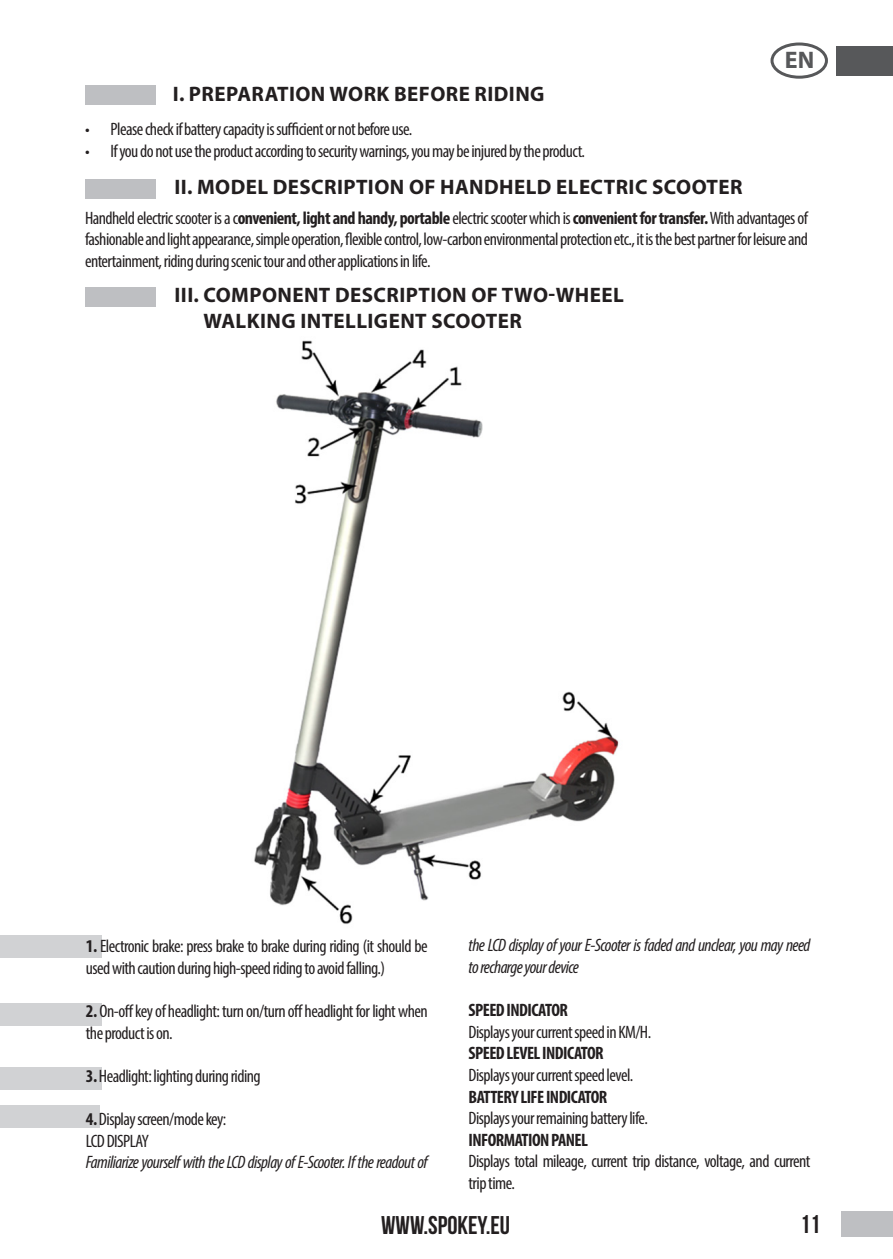
<style>
.page{position:relative;width:893px;height:1259px;background:#fff}
.page>*{position:absolute;margin:0;border:0;box-sizing:border-box;transform-origin:0 0}
.t1{font:25.5px "Bebas Neue";color:#231f20}
.t2{font:700 24px "Myriad Pro";color:#57585a}
.t3{font:700 21px/25.2px "Myriad Pro";letter-spacing:.02em;color:#231f20}
.t4{font:condensed 18px/21.6px "Myriad Pro";letter-spacing:-.03em;color:#231f20}
.t5{font:italic condensed 18px/21.6px "Myriad Pro";letter-spacing:-.03em;color:#231f20}
.t6{font:700 condensed 18px "Myriad Pro";letter-spacing:-.03em;color:#231f20}
.s1{font-weight:700}
</style>
<div class="page">
<div style="left:842px;top:1211px;width:51px;height:26px;background:#bebfc2"></div>
<div style="left:0;top:1105px;width:100px;height:23px;background:#d1d2d4"></div>
<div style="left:837px;top:46px;width:56px;height:29px;background:#57585a"></div>
<div style="left:770px;top:42px;width:58px;height:37px;border:3px solid #57585a;border-radius:50%"></div>
<div style="left:0;top:935px;width:101px;height:23px;background:#d1d2d4"></div>
<div style="left:0;top:1003px;width:101px;height:23px;background:#d1d2d4"></div>
<div style="left:0;top:1066px;width:101px;height:23px;background:#d1d2d4"></div>
<img style="left:254px;top:340px;width:365px;height:584px">
<div style="left:85px;top:179px;width:71px;height:19px;background:#bebfc2"></div>
<div style="left:85px;top:287px;width:71px;height:19px;background:#bebfc2"></div>
<div style="left:85px;top:85px;width:71px;height:20px;background:#bebfc2"></div>
<p class="t3" style="left:173px;top:80px;width:373px">I. PREPARATION WORK BEFORE RIDING</p>
<p class="t4" style="left:85px;top:118px;width:329px">• Please check if battery capacity is sufficient or not before use.</p>
<p class="t4" style="left:85px;top:140px;width:501px">• If you do not use the product according to security warnings, you may be injured by the product.</p>
<p class="t3" style="left:175px;top:174px;width:570px">II. MODEL DESCRIPTION OF HANDHELD ELECTRIC SCOOTER</p>
<h2 class="t2" style="left:785px;top:44px;width:31px">EN</h2>
<p class="t4" style="left:85px;top:207px;width:724px;text-align:justify">Handheld electric scooter is a c<span class="s1">onvenient, light and handy, portable</span> electric scooter which is <span class="s1">convenient for transfer.</span> With advantages of fashionable and light appearance, simple operation, flexible control, low-carbon environmental protection etc., it is the best partner for leisure and entertainment, riding during scenic tour and other applications in life.</p>
<p class="t3" style="left:203px;top:282px;width:422px;text-indent:-29px">III. COMPONENT DESCRIPTION OF TWO-WHEEL<br>WALKING INTELLIGENT SCOOTER</p>
<p class="t4" style="left:86px;top:935px;width:343px"><span class="s1">1.</span> Electronic brake: press brake to brake during riding (it should be used with caution during high-speed riding to avoid falling.)</p>
<p class="t4" style="left:86px;top:1000px;width:343px"><span class="s1">2.</span> On-off key of headlight: turn on/turn off headlight for light when the product is on.</p>
<p class="t4" style="left:86px;top:1065px;width:176px"><span class="s1">3.</span> Headlight: lighting during riding</p>
<p class="t4" style="left:86px;top:1108px;width:142px"><span class="s1">4.</span> Display screen/mode key:<br>LCD DISPLAY</p>
<p class="t5" style="left:86px;top:1151px;width:343px">Familiarize yourself with the LCD display of E-Scooter. If the readout of</p>
<p class="t5" style="left:469px;top:934px;width:343px">the LCD display of your E-Scooter is faded and unclear, you may need to recharge your device</p>
<p class="t6" style="left:469px;top:999px;width:101px">SPEED INDICATOR</p>
<p class="t4" style="left:469px;top:1020px;width:184px">Displays your current speed in KM/H.</p>
<p class="t6" style="left:469px;top:1042px;width:137px">SPEED LEVEL INDICATOR</p>
<p class="t4" style="left:469px;top:1064px;width:166px">Displays your current speed level.</p>
<p class="t6" style="left:469px;top:1085px;width:140px">BATTERY LIFE INDICATOR</p>
<p class="t4" style="left:469px;top:1107px;width:181px">Displays your remaining battery life.</p>
<p class="t6" style="left:469px;top:1128px;width:121px">INFORMATION PANEL</p>
<p class="t4" style="left:469px;top:1150px;width:343px">Displays total mileage, current trip distance, voltage, and current trip time.</p>
<h1 class="t1" style="left:381px;top:1211px;width:130px">WWW.SPOKEY.EU</h1>
<h1 class="t1" style="left:800px;top:1210px;width:22px">11</h1>
</div>
